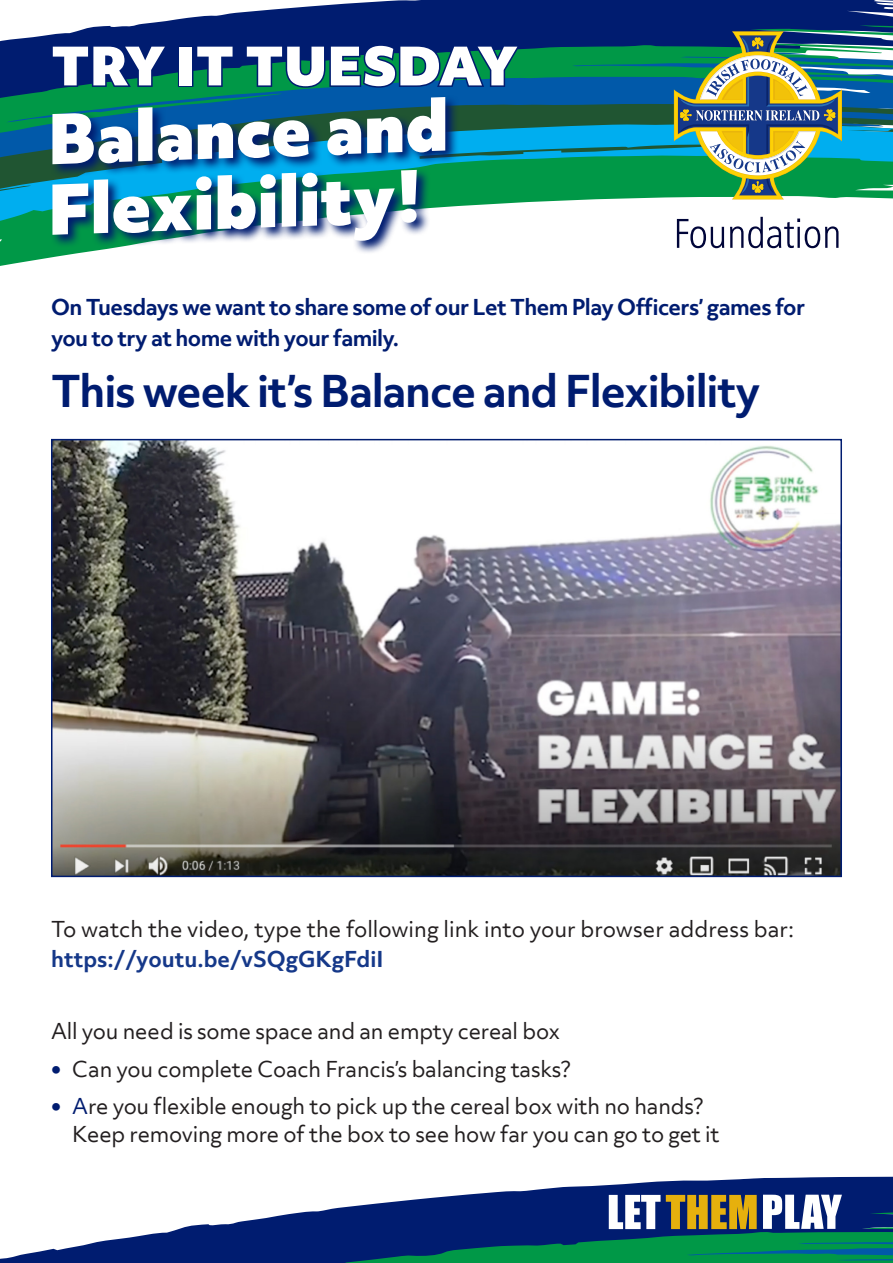
<style>
.page{position:relative;width:893px;height:1263px;background:#fff}
.page>*{position:absolute;margin:0;border:0;box-sizing:border-box;transform-origin:0 0}
.t1{font:900 66px/70.5px "Objektiv Mk 3";color:#fff}
.t2{font:900 51px "Objektiv Mk 3";color:#fff}
.t3{font:700 42px "Objektiv Mk 3";letter-spacing:-.03em;color:#001c70}
.indent{font:21px/30px "Objektiv Mk 3";letter-spacing:-.01em;color:#231f20}
.t4{font:700 21px/31.5px "Objektiv Mk 3";letter-spacing:-.03em;color:#001c70}
.s1{font-weight:700;color:#153889}
.s2{font-weight:900;font-size:27px;color:#001c70}
.s3{color:#001c70}
</style>
<div class="page">
<svg style="left:0;top:145px;width:893px;height:10px;background:#078db8"></svg>
<svg style="left:0;top:124px;width:893px;height:21px;background:#0599cd"></svg>
<svg style="left:0;top:155px;width:893px;height:111px"></svg>
<svg style="left:0;top:0;width:893px;height:124px;background:#255881"></svg>
<svg style="left:674px;top:31px;width:168px;height:168px;background:#649373"></svg>
<svg style="left:677px;top:219px;width:47px;height:29px"></svg>
<svg style="left:730px;top:217px;width:108px;height:31px"></svg>
<svg style="left:0;top:1176px;width:893px;height:87px"></svg>
<svg style="left:763px;top:1195px;width:79px;height:34px"></svg>
<svg style="left:666px;top:1195px;width:91px;height:34px;background:#a68728"></svg>
<svg style="left:609px;top:1195px;width:51px;height:34px"></svg>
<svg style="left:50px;top:95px;width:409px;height:160px;background:#25728d"></svg>
<svg style="left:50px;top:44px;width:120px;height:44px;background:#00286b"></svg>
<div style="left:178px;top:45px;width:15px;height:42px;border:3px solid #001c70"></div>
<svg style="left:194px;top:44px;width:42px;height:44px;background:#004861"></svg>
<svg style="left:244px;top:42px;width:279px;height:48px;background:#005663"></svg>
<img style="left:54px;top:442px;width:785px;height:432px">
<div style="left:51px;top:439px;width:791px;height:438px;border:2px solid #001c70"></div>
<p class="t2" style="left:51px;top:29px;width:468px">TRY IT TUESDAY</p>
<p class="t1" style="left:43px;top:102px;width:405px;rotate:-2deg">Balance and<br>Flexibility!</p>
<p class="t4" style="left:51px;top:291px;width:756px">On Tuesdays we want to share some of our Let Them Play Officers’ games for you to try at home with your family.</p>
<p class="t3" style="left:51px;top:362px;width:711px">This week it’s Balance and Flexibility</p>
<p class="indent" style="left:51px;top:914px;width:745px">To watch the video, type the following link into your browser address bar: <span class="s1">https://youtu.be/vSQgGKgFdiI</span></p>
<p class="indent" style="left:51px;top:1016px;width:511px">All you need is some space and an empty cereal box</p>
<p class="indent" style="left:51px;top:1053px;width:521px"><span class="s2">•</span> Can you complete Coach Francis’s balancing tasks?</p>
<p class="indent" style="left:72px;top:1091px;width:649px;line-height:28.5px;text-indent:-21px"><span class="s2">•</span> <span class="s3">A</span>re you flexible enough to pick up the cereal box with no hands?<br>Keep removing more of the box to see how far you can go to get it</p>
</div>
